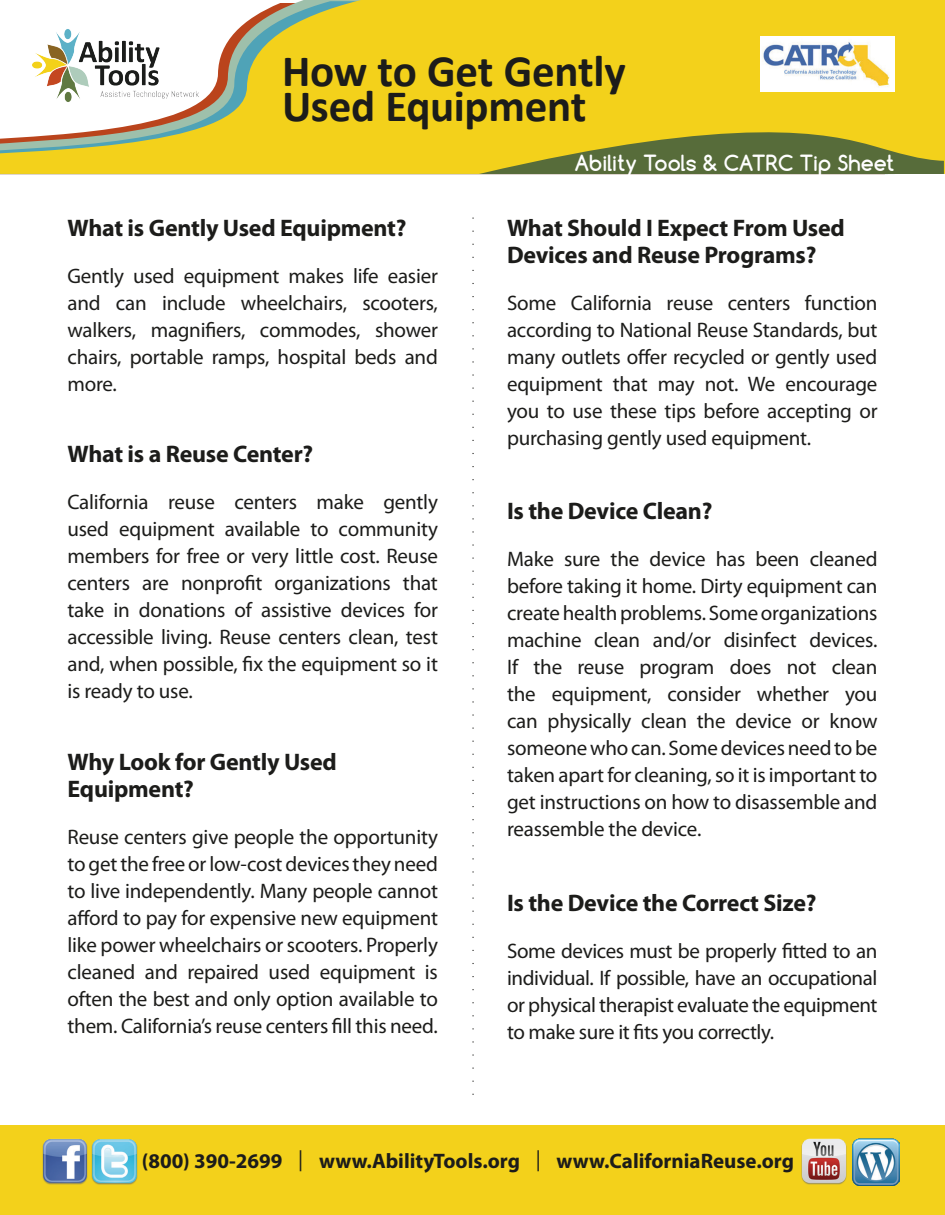
<style>
.page{position:relative;width:945px;height:1215px;background:#fff}
.page>*{position:absolute;margin:0;border:0;box-sizing:border-box;transform-origin:0 0}
.t1{font:700 45px/34.5px "Calibri";letter-spacing:-.01em;color:#1c1c1a}
.t2{font:700 24px/27px "Myriad Pro";letter-spacing:-.01em;color:#1c1c1a}
.t3{font:21px/27px "Myriad Pro";letter-spacing:-.01em;color:#1c1c1a;text-align:justify}
.t4{font:700 21px "Myriad Pro";color:#1c1c1a}
.t5{font:700 21px "Comfortaa";color:#fff}
.s1{font-weight:400}
</style>
<div class="page">
<svg style="left:0;top:0;width:945px;height:174px;fill:#f3d11b"></svg>
<svg style="left:479px;top:113px;width:465px;height:61px"></svg>
<img style="left:22px;top:19px;width:188px;height:93px">
<img style="left:760px;top:37px;width:134px;height:54px">
<div style="left:0;top:1125px;width:945px;height:90px;background:#f3d11b"></div>
<img style="left:91px;top:1139px;width:47px;height:46px">
<img style="left:853px;top:1138px;width:47px;height:48px">
<img style="left:42px;top:1138px;width:46px;height:47px">
<img style="left:801px;top:1138px;width:46px;height:47px">
<svg style="left:472px;top:218px;width:2px;height:877px"></svg>
<h1 class="t1" style="left:282px;top:54px;width:345px">How to Get Gently<br>Used Equipment</h1>
<h2 class="t2" style="left:68px;top:213px;width:341px">What is Gently Used Equipment?</h2>
<p class="t3" style="left:68px;top:262px;width:372px">Gently used equipment makes life easier and can include wheelchairs, scooters, walkers, magnifiers, commodes, shower chairs, portable ramps, hospital beds and more.</p>
<h2 class="t2" style="left:68px;top:440px;width:247px">What is a Reuse Center?</h2>
<p class="t3" style="left:68px;top:488px;width:372px">California reuse centers make gently used equipment available to community members for free or very little cost. Reuse centers are nonprofit organizations that take in donations of assistive devices for accessible living. Reuse centers clean, test and, when possible, fix the equipment so it is ready to use.</p>
<h2 class="t2" style="left:68px;top:747px;width:271px">Why Look for Gently Used<br>Equipment?</h2>
<p class="t3" style="left:68px;top:823px;width:372px">Reuse centers give people the opportunity to get the free or low-cost devices they need to live independently. Many people cannot afford to pay for expensive new equipment like power wheelchairs or scooters. Properly cleaned and repaired used equipment is often the best and only option available to them. California’s reuse centers fill this need.</p>
<p class="t5" style="left:575px;top:150px;width:321px">Ability Tools &amp; CATRC Tip Sheet</p>
<h2 class="t2" style="left:507px;top:213px;width:339px">What Should I Expect From Used<br>Devices and Reuse Programs?</h2>
<p class="t3" style="left:507px;top:289px;width:372px">Some California reuse centers function according to National Reuse Standards, but many outlets offer recycled or gently used equipment that may not. We encourage you to use these tips before accepting or purchasing gently used equipment.</p>
<h2 class="t2" style="left:507px;top:497px;width:207px">Is the Device Clean?</h2>
<p class="t3" style="left:507px;top:545px;width:372px">Make sure the device has been cleaned before taking it home. Dirty equipment can create health problems. Some organizations machine clean and/or disinfect devices.<br>If the reuse program does not clean the equipment, consider whether you can physically clean the device or know someone who can. Some devices need to be taken apart for cleaning, so it is important to get instructions on how to disassemble and reassemble the device.</p>
<h2 class="t2" style="left:507px;top:888px;width:311px">Is the Device the Correct Size?</h2>
<p class="t3" style="left:507px;top:937px;width:372px">Some devices must be properly fitted to an individual. If possible, have an occupational or physical therapist evaluate the equipment to make sure it fits you correctly.</p>
<p class="t4" style="left:142px;top:1147px;width:654px">(800) 390-2699 <span class="s1">|</span> www.AbilityTools.org <span class="s1">|</span> www.CaliforniaReuse.org</p>
</div>
